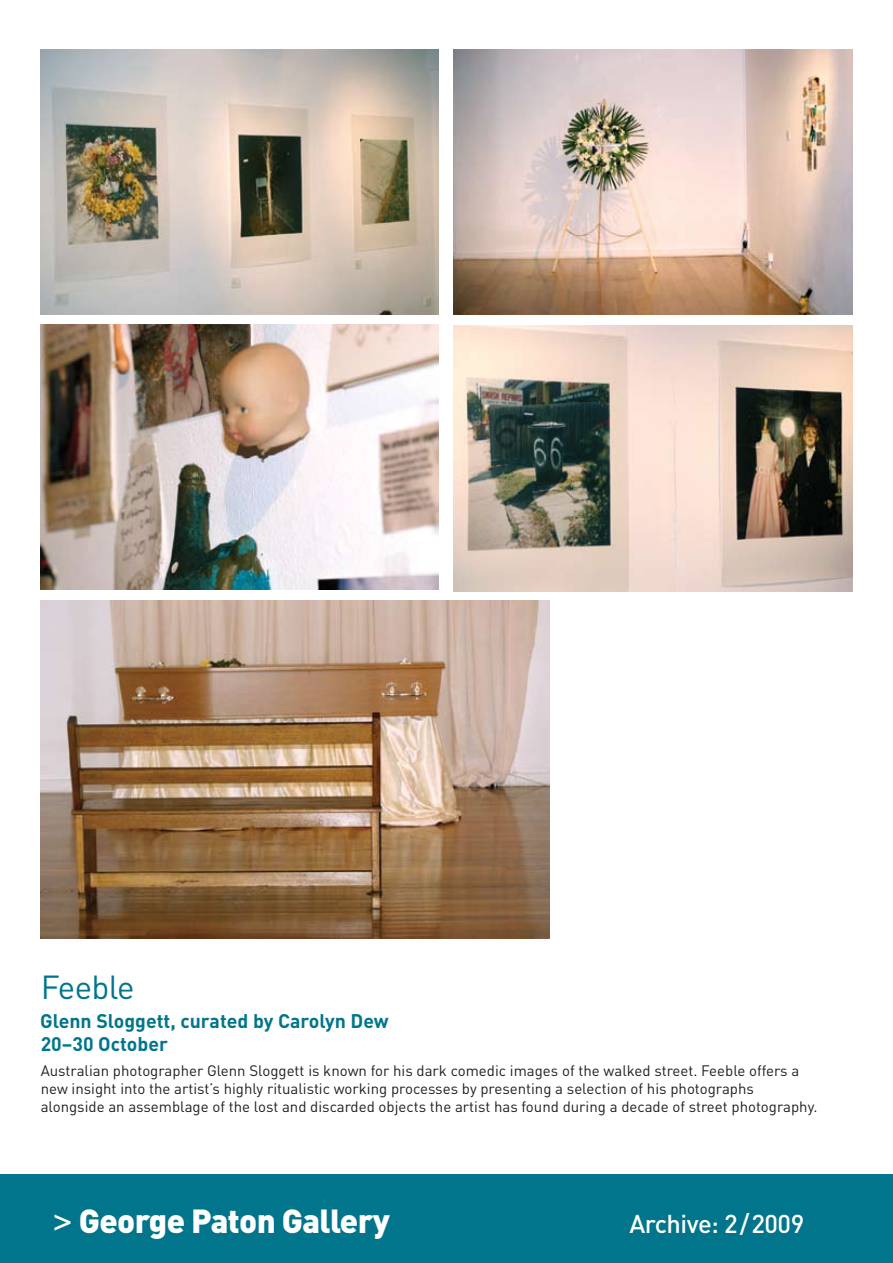
<style>
.page{position:relative;width:893px;height:1263px;background:#fff}
.page>*{position:absolute;margin:0;border:0;box-sizing:border-box;transform-origin:0 0}
.t1{font:900 33px "DIN";letter-spacing:-.02em;color:#fff}
.t2{font:33px "DIN";letter-spacing:-.02em;color:#00758c}
.t3{font:500 25.5px "DIN";letter-spacing:-.02em;color:#fff}
.t4{font:700 19.5px/23.4px "DIN";color:#00758c}
.t5{font:15px/18px "DIN";color:#231f20}
.s1{font-family:"Futura";font-weight:400}
</style>
<div class="page">
<div style="left:0;top:1174px;width:893px;height:89px;background:#00758c"></div>
<img style="left:453px;top:49px;width:399px;height:266px">
<img style="left:41px;top:49px;width:397px;height:265px">
<img style="left:41px;top:600px;width:509px;height:339px">
<img style="left:453px;top:325px;width:399px;height:266px">
<img style="left:41px;top:325px;width:397px;height:264px">
<h1 class="t2" style="left:41px;top:967px;width:95px">Feeble</h1>
<h3 class="t4" style="left:40px;top:1008px;width:350px">Glenn Sloggett, curated by Carolyn Dew<br>20–30 October</h3>
<p class="t5" style="left:41px;top:1061px;width:778px">Australian photographer Glenn Sloggett is known for his dark comedic images of the walked street. Feeble offers a new insight into the artist’s highly ritualistic working processes by presenting a selection of his photographs alongside an assemblage of the lost and discarded objects the artist has found during a decade of street photography.</p>
<h1 class="t1" style="left:52px;top:1198px;width:339px"><span class="s1">&gt;</span> George Paton Gallery</h1>
<h2 class="t3" style="left:629px;top:1207px;width:176px">Archive: 2/2009</h2>
</div>
